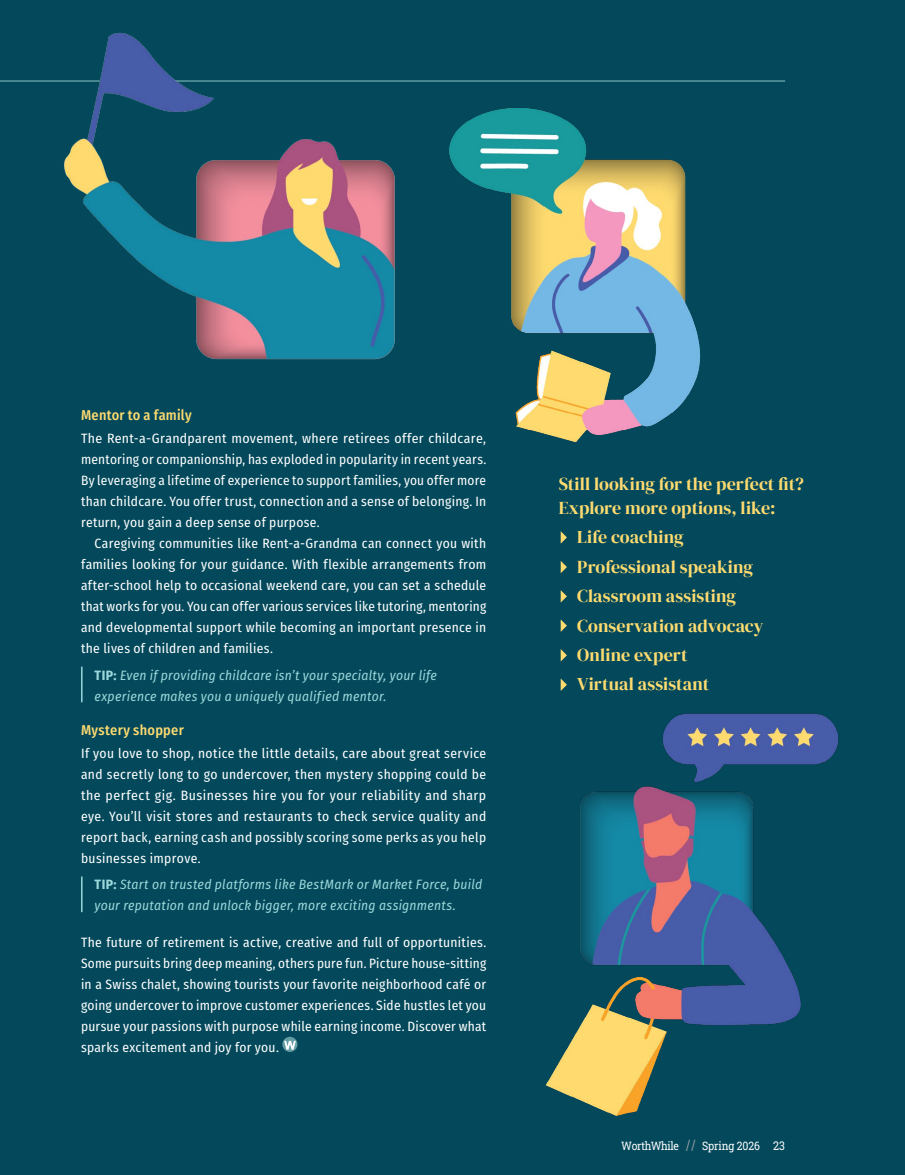
<style>
.page{position:relative;width:905px;height:1175px;background:#fff}
.page>*{position:absolute;margin:0;border:0;box-sizing:border-box;transform-origin:0 0}
.t1{font:18px/29.4px "DM Serif Display";color:#ffdb70}
.t2{font:500 14.25px "Fira Sans Condensed";letter-spacing:.02em;color:#ffdb70}
.t3{font:13.5px/21px "Fira Sans Condensed";letter-spacing:.02em;color:#fff;text-align:justify}
.t4{font:italic 13.5px/21px "Fira Sans Condensed";letter-spacing:.02em;color:#9dd8db}
.t5{font:11.7px "Roboto Slab";letter-spacing:-.02em;color:#fff;scale:.9 1}
.s1{font-weight:700;font-style:normal}
.s2{font-size:14.55px;color:#a7a9ac}
.s3{font-size:12px}
</style>
<div class="page">
<div style="left:0;top:0;width:904px;height:1174px;background:#03495b"></div>
<svg style="left:282px;top:1036px;width:15px;height:16px"></svg>
<svg style="left:284px;top:1040px;width:12px;height:9px"></svg>
<hr style="left:81px;top:666px;width:1px;height:36px;background:#9dd8db">
<hr style="left:81px;top:876px;width:1px;height:36px;background:#9dd8db">
<svg style="left:560px;top:531px;width:7px;height:12px"></svg>
<svg style="left:560px;top:561px;width:7px;height:12px"></svg>
<svg style="left:560px;top:590px;width:7px;height:12px"></svg>
<svg style="left:560px;top:619px;width:7px;height:13px"></svg>
<svg style="left:560px;top:649px;width:7px;height:12px"></svg>
<svg style="left:560px;top:678px;width:7px;height:13px"></svg>
<hr style="left:0;top:81px;width:785px;height:1px;background:#609ca2">
<img style="left:24px;top:32px;width:409px;height:328px">
<img style="left:449px;top:107px;width:252px;height:336px">
<img style="left:545px;top:713px;width:294px;height:403px">
<p class="t2" style="left:81px;top:403px;width:112px">Mentor to a family</p>
<p class="t3" style="left:81px;top:427px;width:407px">The Rent-a-Grandparent movement, where retirees offer childcare, mentoring or companionship, has exploded in popularity in recent years.<br>By leveraging a lifetime of experience to support families, you offer more than childcare. You offer trust, connection and a sense of belonging. In return, you gain a deep sense of purpose.</p>
<p class="t3" style="left:81px;top:532px;width:407px;text-indent:14px">Caregiving communities like Rent-a-Grandma can connect you with families looking for your guidance. With flexible arrangements from after-school help to occasional weekend care, you can set a schedule that works for you. You can offer various services like tutoring, mentoring and developmental support while becoming an important presence in the lives of children and families.</p>
<p class="t4" style="left:94px;top:664px;width:344px"><span class="s1">TIP:</span> Even if providing childcare isn’t your specialty, your life experience makes you a uniquely qualified mentor.</p>
<p class="t2" style="left:81px;top:719px;width:104px">Mystery shopper</p>
<p class="t3" style="left:81px;top:742px;width:407px">If you love to shop, notice the little details, care about great service and secretly long to go undercover, then mystery shopping could be the perfect gig. Businesses hire you for your reliability and sharp eye. You’ll visit stores and restaurants to check service quality and report back, earning cash and possibly scoring some perks as you help businesses improve.</p>
<p class="t4" style="left:94px;top:874px;width:389px"><span class="s1">TIP:</span> Start on trusted platforms like BestMark or Market Force, build your reputation and unlock bigger, more exciting assignments.</p>
<p class="t3" style="left:81px;top:931px;width:407px">The future of retirement is active, creative and full of opportunities.<br>Some pursuits bring deep meaning, others pure fun. Picture house-sitting in a Swiss chalet, showing tourists your favorite neighborhood café or going undercover to improve customer experiences. Side hustles let you pursue your passions with purpose while earning income. Discover what sparks excitement and joy for you.</p>
<h1 class="t1" style="left:558px;top:472px;width:247px;line-height:24px">Still looking for the perfect fit?<br>Explore more options, like:</h1>
<h1 class="t1" style="left:577px;top:523px;width:188px">Life coaching<br>Professional speaking<br>Classroom assisting<br>Conservation advocacy<br>Online expert<br>Virtual assistant</h1>
<p class="t5" style="left:621px;top:1137px;width:183px">WorthWhile <span class="s2">//</span> Spring 2026 <span class="s3">23</span></p>
</div>
